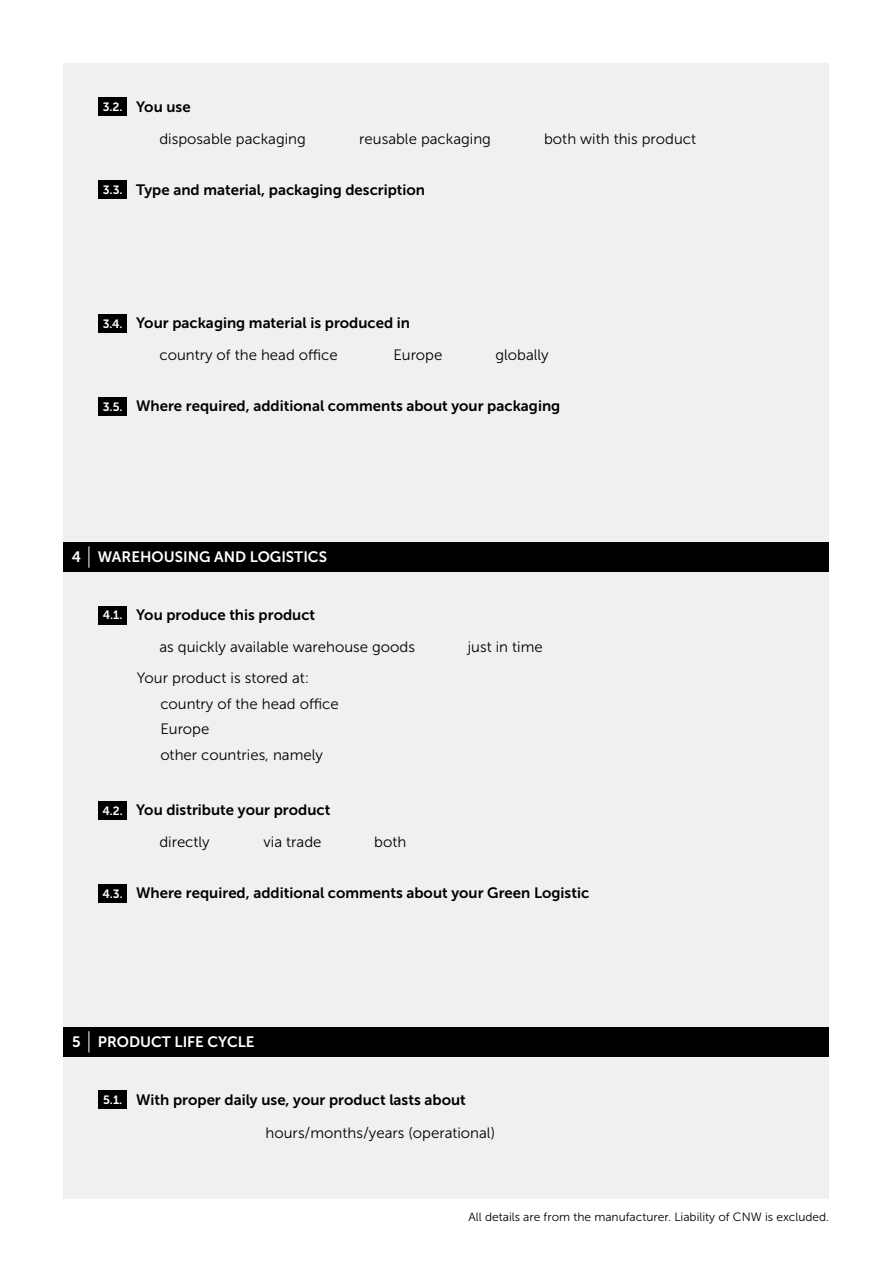
<style>
.page{position:relative;width:893px;height:1263px;background:#fff}
.page>*{position:absolute;margin:0;border:0;box-sizing:border-box;transform-origin:0 0}
.t1{font:15px "Museo Sans 700";color:#000}
.t2{font:15px/25.5px "Museo Sans 300";color:#000}
.t3{font:15px "Museo Sans 700";color:#fff}
.t4{font:12px "Museo Sans 300";color:#000}
.s1{font-size:12px;color:#fff}
</style>
<div class="page">
<div style="left:64px;top:64px;width:765px;height:1135px;background:#f0f0f0"></div>
<div style="left:99px;top:181px;width:28px;height:18px;background:#000"></div>
<div style="left:64px;top:542px;width:765px;height:30px;background:#000"></div>
<svg style="left:89px;top:546px;width:1px;height:22px"></svg>
<div style="left:99px;top:315px;width:28px;height:18px;background:#000"></div>
<div style="left:99px;top:606px;width:28px;height:18px;background:#000"></div>
<div style="left:99px;top:801px;width:28px;height:19px;background:#000"></div>
<div style="left:99px;top:98px;width:28px;height:18px;background:#000"></div>
<div style="left:99px;top:884px;width:28px;height:18px;background:#000"></div>
<div style="left:64px;top:1027px;width:765px;height:30px;background:#000"></div>
<svg style="left:89px;top:1031px;width:1px;height:21px"></svg>
<div style="left:99px;top:1091px;width:28px;height:18px;background:#000"></div>
<div style="left:99px;top:398px;width:28px;height:18px;background:#000"></div>
<p class="t1" style="left:103px;top:98px;width:89px"><span class="s1">3.2.</span> You use</p>
<p class="t2" style="left:159px;top:126px;width:148px">disposable packaging</p>
<p class="t2" style="left:359px;top:126px;width:133px">reusable packaging</p>
<p class="t2" style="left:544px;top:126px;width:153px">both with this product</p>
<p class="t1" style="left:103px;top:181px;width:324px"><span class="s1">3.3.</span> Type and material, packaging description</p>
<p class="t1" style="left:103px;top:315px;width:309px"><span class="s1">3.4.</span> Your packaging material is produced in</p>
<p class="t2" style="left:159px;top:343px;width:180px">country of the head office</p>
<p class="t2" style="left:393px;top:343px;width:51px">Europe</p>
<p class="t2" style="left:495px;top:343px;width:55px">globally</p>
<p class="t1" style="left:103px;top:398px;width:459px"><span class="s1">3.5.</span> Where required, additional comments about your packaging</p>
<p class="t3" style="left:72px;top:549px;width:257px">4 WAREHOUSING AND LOGISTICS</p>
<p class="t1" style="left:103px;top:606px;width:214px"><span class="s1">4.1.</span> You produce this product</p>
<p class="t2" style="left:137px;top:631px;width:280px;line-height:31.3px;text-indent:23px">as quickly available warehouse goods<br>Your product is stored at:</p>
<p class="t2" style="left:468px;top:634px;width:76px">just in time</p>
<p class="t2" style="left:160px;top:691px;width:180px">country of the head office<br>Europe<br>other countries, namely</p>
<p class="t1" style="left:102px;top:802px;width:229px"><span class="s1">4.2.</span> You distribute your product</p>
<p class="t2" style="left:159px;top:829px;width:52px">directly</p>
<p class="t2" style="left:264px;top:829px;width:59px">via trade</p>
<p class="t2" style="left:374px;top:829px;width:34px">both</p>
<p class="t1" style="left:103px;top:885px;width:488px"><span class="s1">4.3.</span> Where required, additional comments about your Green Logistic</p>
<p class="t3" style="left:72px;top:1033px;width:184px">5 PRODUCT LIFE CYCLE</p>
<p class="t1" style="left:103px;top:1091px;width:364px"><span class="s1">5.1.</span> With proper daily use, your product lasts about</p>
<p class="t2" style="left:266px;top:1120px;width:231px">hours/months/years (operational)</p>
<p class="t4" style="left:468px;top:1210px;width:362px">All details are from the manufacturer. Liability of CNW is excluded.</p>
</div>
